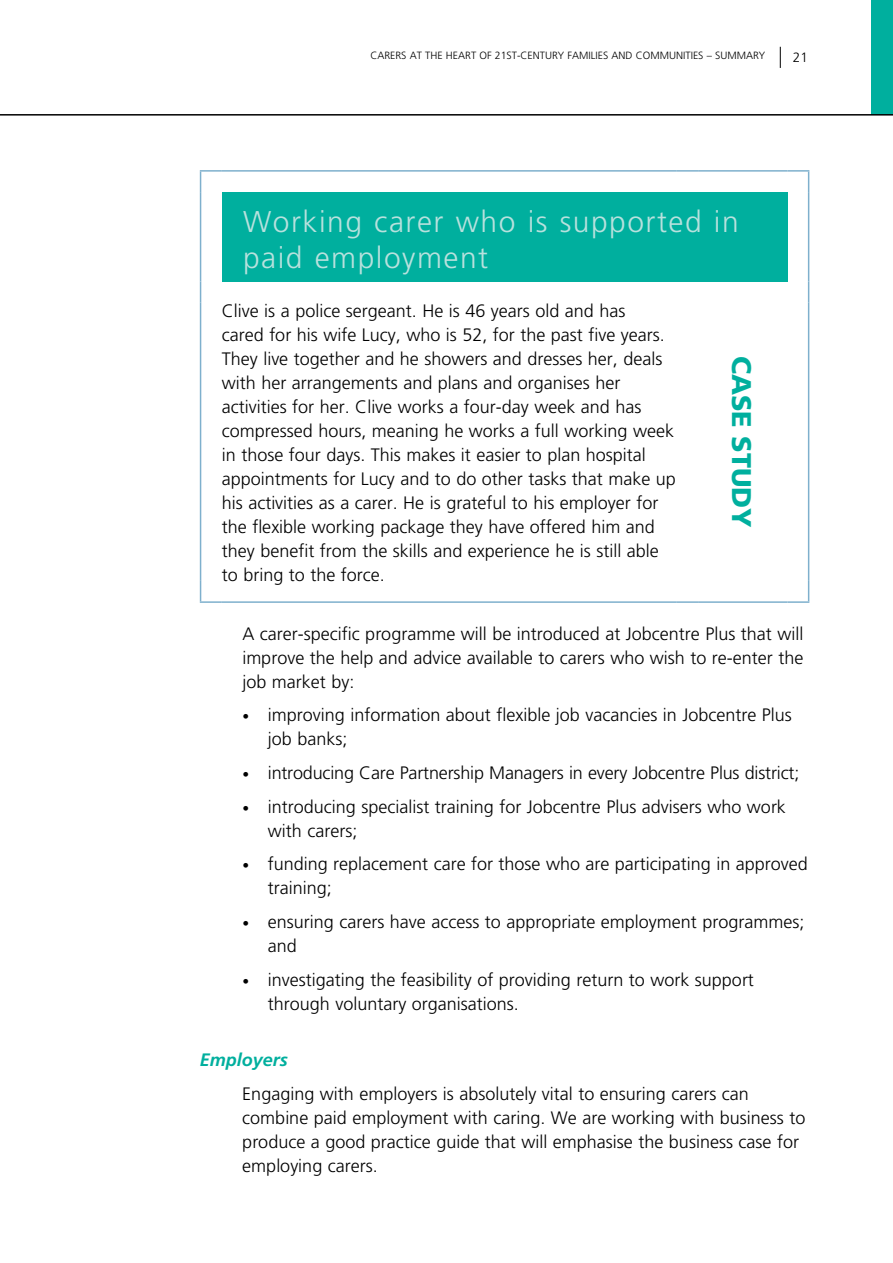
<style>
.page{position:relative;width:893px;height:1263px;background:#fff}
.page>*{position:absolute;margin:0;border:0;box-sizing:border-box;transform-origin:0 0}
.t1{font:300 30px/36px "Frutiger";letter-spacing:.05em;color:#b8e1dd}
.t2{font:900 27px "Frutiger";color:#00af9e}
.t3{font:300 18px/24px "Frutiger";color:#000}
.t4{font:italic 700 18px "Frutiger";color:#00af9e}
.t5{font:300 13.5px "Frutiger";color:#000}
.t6{font:300 10.5px "Frutiger";color:#000}
.s1{font-size:13.5px}
</style>
<div class="page">
<svg style="left:780px;top:47px;width:1px;height:21px"></svg>
<div style="left:872px;top:0;width:21px;height:115px;background:#00af9e"></div>
<hr style="left:0;top:114px;width:893px;height:2px;background:#000">
<div style="left:222px;top:192px;width:565px;height:89px;background:#00af9e"></div>
<svg style="left:200px;top:172px;width:1px;height:20px"></svg>
<hr style="left:200px;top:170px;width:22px;height:2px;background:#7eb0cd">
<hr style="left:222px;top:170px;width:455px;height:2px;background:#7eb0cd">
<hr style="left:677px;top:170px;width:21px;height:2px;background:#7eb0cd">
<hr style="left:698px;top:170px;width:89px;height:2px;background:#7eb0cd">
<hr style="left:787px;top:170px;width:22px;height:2px;background:#7eb0cd">
<svg style="left:808px;top:172px;width:1px;height:20px"></svg>
<hr style="left:200px;top:192px;width:1px;height:89px;background:#7eb0cd">
<svg style="left:200px;top:281px;width:1px;height:22px"></svg>
<hr style="left:200px;top:303px;width:1px;height:278px;background:#7eb0cd">
<svg style="left:200px;top:581px;width:1px;height:20px"></svg>
<hr style="left:808px;top:192px;width:1px;height:89px;background:#7eb0cd">
<svg style="left:808px;top:281px;width:1px;height:22px"></svg>
<hr style="left:808px;top:303px;width:1px;height:278px;background:#7eb0cd">
<svg style="left:808px;top:581px;width:1px;height:20px"></svg>
<hr style="left:200px;top:601px;width:22px;height:2px;background:#7eb0cd">
<hr style="left:222px;top:601px;width:455px;height:2px;background:#7eb0cd">
<hr style="left:677px;top:601px;width:21px;height:2px;background:#7eb0cd">
<hr style="left:698px;top:601px;width:89px;height:2px;background:#7eb0cd">
<hr style="left:787px;top:601px;width:22px;height:2px;background:#7eb0cd">
<p class="t6" style="left:370px;top:50px;width:397px">Carers at the heart of 21st-Century families and Communities – summary</p>
<p class="t5" style="left:793px;top:49px;width:17px">21</p>
<h3 class="t1" style="left:243px;top:204px;width:497px">Working carer who is supported in paid employment</h3>
<p class="t3" style="left:222px;top:299px;width:456px">Clive is a police sergeant. he is 46 years old and has<br>cared for his wife lucy, who is 52, for the past five years. they live together and he showers and dresses her, deals with her arrangements and plans and organises her activities for her. Clive works a four-day week and has compressed hours, meaning he works a full working week in those four days. this makes it easier to plan hospital appointments for lucy and to do other tasks that make up his activities as a carer. he is grateful to his employer for the flexible working package they have offered him and they benefit from the skills and experience he is still able to bring to the force.</p>
<h2 class="t2" style="left:758px;top:356px;width:173px;rotate:90deg">CASE STUDY</h2>
<p class="t3" style="left:242px;top:621px;width:563px;text-align:justify">a carer-specific programme will be introduced at Jobcentre Plus that will improve the help and advice available to carers who wish to re-enter the job market by:</p>
<p class="t3" style="left:268px;top:703px;width:526px;text-indent:-26px"><span class="s1">•</span> improving information about flexible job vacancies in Jobcentre Plus job banks;</p>
<p class="t3" style="left:242px;top:761px;width:558px"><span class="s1">•</span> introducing Care Partnership managers in every Jobcentre Plus district;</p>
<p class="t3" style="left:268px;top:794px;width:520px;text-indent:-26px"><span class="s1">•</span> introducing specialist training for Jobcentre Plus advisers who work with carers;</p>
<p class="t3" style="left:268px;top:852px;width:541px;text-indent:-26px"><span class="s1">•</span> funding replacement care for those who are participating in approved training;</p>
<p class="t3" style="left:268px;top:910px;width:538px;text-indent:-26px"><span class="s1">•</span> ensuring carers have access to appropriate employment programmes; and</p>
<p class="t3" style="left:268px;top:968px;width:488px;text-indent:-26px"><span class="s1">•</span> investigating the feasibility of providing return to work support through voluntary organisations.</p>
<p class="t4" style="left:200px;top:1049px;width:90px">Employers</p>
<p class="t3" style="left:242px;top:1082px;width:565px">engaging with employers is absolutely vital to ensuring carers can combine paid employment with caring. We are working with business to produce a good practice guide that will emphasise the business case for employing carers.</p>
</div>
